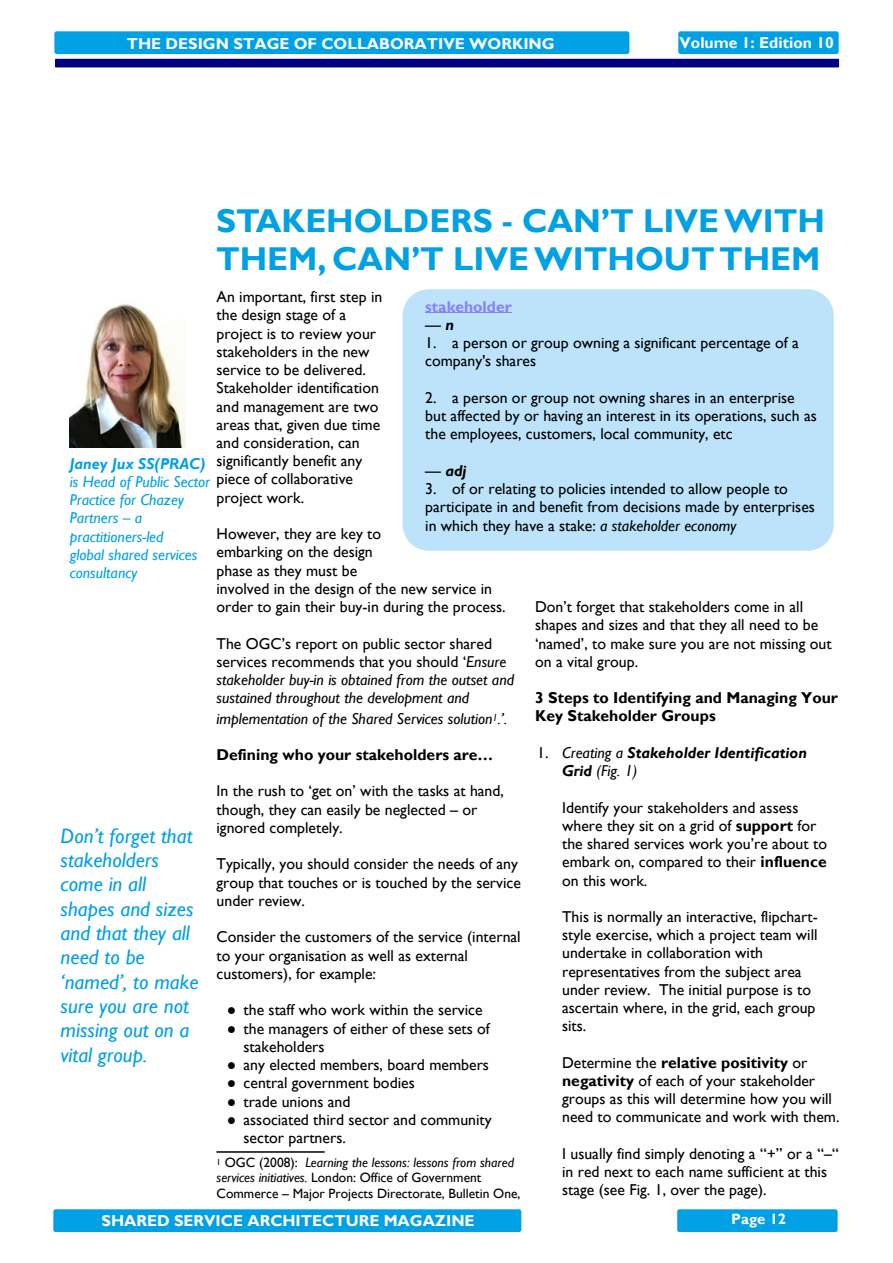
<style>
.page{position:relative;width:893px;height:1263px;background:#fff}
.page>*{position:absolute;margin:0;border:0;box-sizing:border-box;transform-origin:0 0}
.t1{font:700 33px/38.2px "Gill Sans";color:#00a0e4}
.t2{font:italic 21px/24.3px "Gill Sans";color:#00a0e4}
.t3{font:15.75px/18.3px "Gill Sans";color:#000}
.t4{font:italic 15.75px/18.3px "Gill Sans";color:#000}
.t5{font:italic 15.75px/18.3px "Gill Sans";color:#00a0e4}
.t6{font:700 15.75px "Gill Sans";color:#fff}
.t7{font:700 15.75px/18.3px "Gill Sans";color:#000}
.t8{font:italic 700 15.75px/18.3px "Gill Sans";color:#000}
.t9{font:italic 700 15.75px "Gill Sans";color:#00a0e4}
.t10{font:700 15.75px "Gill Sans";color:#8781ff}
.t11{font:700 15px "Gill Sans";color:#fff}
.t12{font:13.5px/15.6px "Gill Sans";color:#000}
.s1{font-weight:700;font-style:italic}
.s2{font-weight:400;font-style:normal}
.s3{font-style:italic}
.s4{font-style:normal}
.s5{font-size:10.2px}
.s6{font-family:"Times New Roman"}
.s7{font-weight:400}
.s8{font-weight:700}
.s9{font-size:8.85px}
</style>
<div class="page">
<div style="left:54px;top:31px;width:575px;height:23px;background:#00a0e4;border-radius:2px"></div>
<div style="left:678px;top:31px;width:161px;height:23px;background:#00a0e4;border-radius:2px"></div>
<div style="left:55px;top:59px;width:784px;height:8px;background:#000080"></div>
<div style="left:53px;top:1209px;width:468px;height:23px;background:#00a0e4;border-radius:2px"></div>
<div style="left:677px;top:1209px;width:161px;height:23px;background:#00a0e4;border-radius:2px"></div>
<hr style="left:217px;top:1151px;width:108px;height:1px;background:#000">
<div style="left:403px;top:289px;width:431px;height:262px;background:#bce3fa;border-radius:26px"></div>
<hr style="left:425px;top:313px;width:87px;height:1px;background:#8781ff">
<img style="left:70px;top:304px;width:115px;height:143px">
<p class="t6" style="left:127px;top:38px;width:429px">THE DESIGN STAGE OF COLLABORATIVE WORKING</p>
<p class="t6" style="left:680px;top:37px;width:156px">Volume 1: Edition 10</p>
<h1 class="t1" style="left:216px;top:205px;width:610px">STAKEHOLDERS - CAN’T LIVE WITH<br>THEM, CAN’T LIVE WITHOUT THEM</h1>
<p class="t10" style="left:425px;top:301px;width:88px">stakeholder</p>
<p class="t3" style="left:425px;top:317px;width:30px">— <span class="s1">n</span></p>
<p class="t3" style="left:425px;top:335px;width:375px">1. a person or group owning a significant percentage of a company's shares</p>
<p class="t3" style="left:425px;top:390px;width:393px">2. a person or group not owning shares in an enterprise but affected by or having an interest in its operations, such as the employees, customers, local community, etc</p>
<p class="t8" style="left:425px;top:463px;width:43px"><span class="s2">—</span> adj</p>
<p class="t3" style="left:425px;top:481px;width:391px">3. of or relating to policies intended to allow people to participate in and benefit from decisions made by enterprises in which they have a stake: <span class="s3">a stakeholder economy</span></p>
<p class="t3" style="left:217px;top:289px;width:167px">An important, first step in the design stage of a project is to review your stakeholders in the new service to be delivered.<br>Stakeholder identification and management are two areas that, given due time and consideration, can significantly benefit any piece of collaborative project work.</p>
<p class="t3" style="left:217px;top:526px;width:291px">However, they are key to<br>embarking on the design<br>phase as they must be<br>involved in the design of the new service in order to gain their buy-in during the process.</p>
<p class="t4" style="left:217px;top:636px;width:299px"><span class="s4">The OGC’s report on public sector shared services recommends that you should ‘</span>Ensure stakeholder buy-in is obtained from the outset and sustained throughout the development and</p>
<p class="t4" style="left:217px;top:711px;width:292px">implementation of the Shared Services solution<span class="s5">1</span>.’.</p>
<p class="t7" style="left:217px;top:747px;width:278px">Defining who your stakeholders are…</p>
<p class="t3" style="left:217px;top:784px;width:289px">In the rush to ‘get on’ with the tasks at hand, though, they can easily be neglected – or ignored completely.</p>
<p class="t3" style="left:217px;top:857px;width:306px">Typically, you should consider the needs of any group that touches or is touched by the service under review.</p>
<p class="t3" style="left:217px;top:929px;width:306px">Consider the customers of the service (internal to your organisation as well as external customers), for example:</p>
<p class="t3" style="left:227px;top:1002px;width:258px"><span class="s6">●</span> the staff who work within the service</p>
<p class="t3" style="left:244px;top:1021px;width:248px;text-indent:-17px"><span class="s6">●</span> the managers of either of these sets of stakeholders</p>
<p class="t3" style="left:227px;top:1057px;width:264px"><span class="s6">●</span> any elected members, board members</p>
<p class="t3" style="left:227px;top:1075px;width:190px"><span class="s6">●</span> central government bodies</p>
<p class="t3" style="left:227px;top:1094px;width:125px"><span class="s6">●</span> trade unions and</p>
<p class="t3" style="left:244px;top:1112px;width:250px;text-indent:-17px"><span class="s6">●</span> associated third sector and community sector partners.</p>
<p class="t9" style="left:70px;top:458px;width:137px">Janey Jux SS(PRAC)</p>
<p class="t5" style="left:70px;top:474px;width:142px">is Head of Public Sector<br>Practice for Chazey<br>Partners – a practitioners-led<br>global shared services consultancy</p>
<p class="t3" style="left:535px;top:599px;width:298px">Don’t forget that stakeholders come in all shapes and sizes and that they all need to be ‘named’, to make sure you are not missing out on a vital group.</p>
<p class="t7" style="left:535px;top:690px;width:304px">3 Steps to Identifying and Managing Your<br>Key Stakeholder Groups</p>
<p class="t8" style="left:562px;top:745px;width:247px;text-indent:-25px"><span class="s2">1.</span> <span class="s7">Creating a</span> Stakeholder Identification<br>Grid <span class="s7">(Fig. 1)</span></p>
<p class="t3" style="left:562px;top:800px;width:266px">Identify your stakeholders and assess where they sit on a grid of <span class="s8">support</span> for the shared services work you’re about to embark on, compared to their <span class="s8">influence </span>on this work.</p>
<p class="t3" style="left:562px;top:909px;width:257px">This is normally an interactive, flipchart&shy;style exercise, which a project team will undertake in collaboration with representatives from the subject area under review. The initial purpose is to ascertain where, in the grid, each group sits.</p>
<p class="t3" style="left:562px;top:1055px;width:279px">Determine the <span class="s8">relative positivity</span> or <span class="s8">negativity</span> of each of your stakeholder groups as this will determine how you will need to communicate and work with them.</p>
<p class="t3" style="left:562px;top:1146px;width:278px">I usually find simply denoting a “+” or a “–“ in red next to each name sufficient at this stage (see Fig. 1, over the page).</p>
<h2 class="t2" style="left:61px;top:826px;width:139px">Don’t forget that stakeholders come in all shapes and sizes and that they all need to be ‘named’, to make sure you are not missing out on a vital group.</h2>
<p class="t12" style="left:217px;top:1156px;width:306px"><span class="s9">1</span> OGC (2008): <span class="s3">Learning the lessons: lessons from shared services initiatives.</span> London: Office of Government<br>Commerce – Major Projects Directorate, Bulletin One,</p>
<p class="t6" style="left:101px;top:1215px;width:375px">SHARED SERVICE ARCHITECTURE MAGAZINE</p>
<p class="t11" style="left:731px;top:1213px;width:56px">Page 12</p>
</div>
